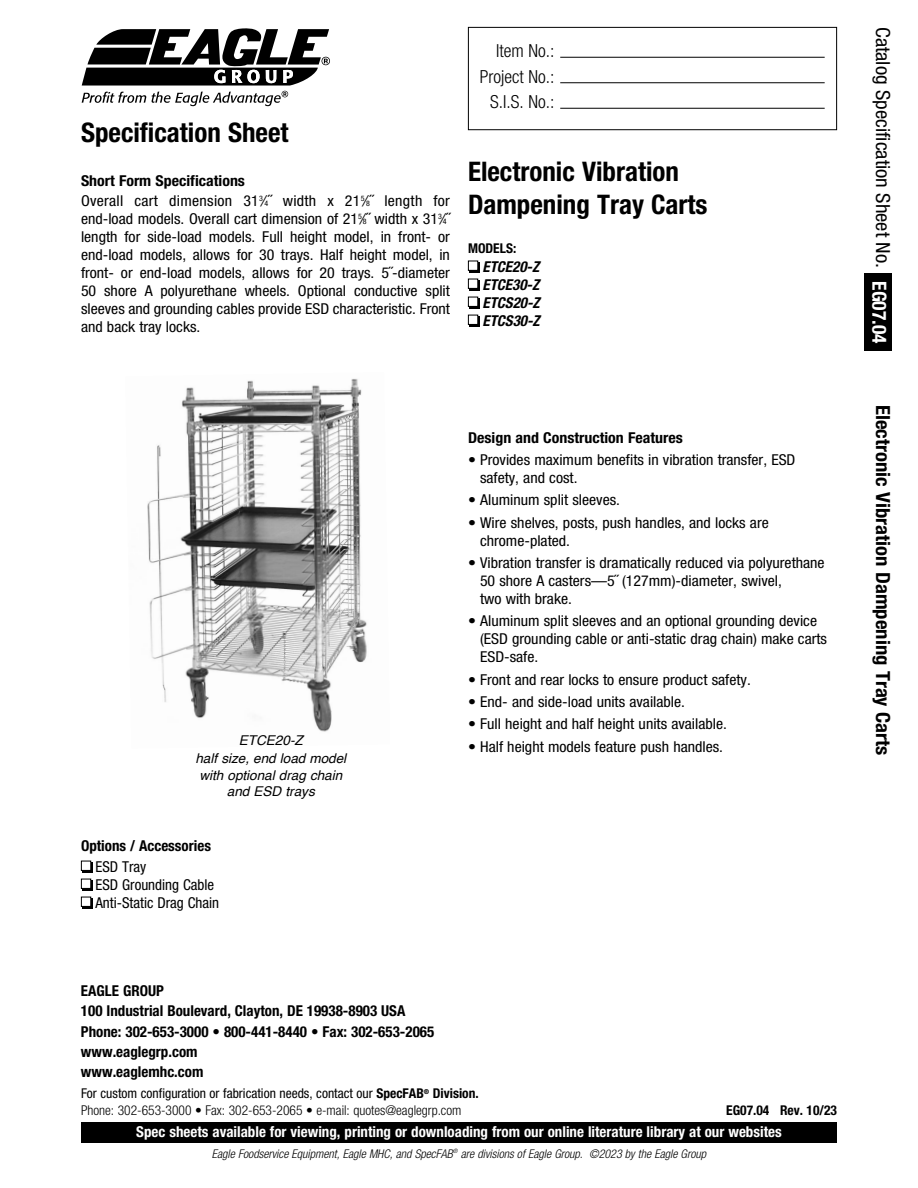
<style>
.page{position:relative;width:918px;height:1188px;background:#fff}
.page>*{position:absolute;margin:0;border:0;box-sizing:border-box;transform-origin:0 0}
.t1{font:700 condensed 27px/32.4px "Helvetica Neue LT Pro";color:#000}
.t2{font:700 condensed 19.5px "Helvetica Neue LT Pro";color:#000;scale:1.06 1}
.t3{font:condensed 19.5px "Helvetica Neue LT Pro";color:#000;scale:1.06 1}
.t4{font:300 condensed 18px/25.5px "Helvetica Neue LT Pro";color:#000;text-align:right}
.t5{font:condensed 15px/18px "Helvetica Neue LT Pro";color:#000;scale:1.06 1}
.t6{font:700 condensed 15px/20.1px "Helvetica Neue LT Pro";color:#000}
.t7{font:700 condensed 15px "Helvetica Neue LT Pro";color:#fff}
.t8{font:condensed 15px/20.1px "Helvetica Neue LT Pro";letter-spacing:.02em;color:#000;scale:1.06 1}
.t9{font:condensed 15px/18px "Helvetica Neue LT Pro";color:#000}
.t10{font:italic 700 condensed 15px/18px "Helvetica Neue LT Pro";color:#000;text-align:justify}
.t11{font:700 condensed 15px "Helvetica Neue LT Pro";color:#000;scale:1.06 1}
.t12{font:300 condensed 13.5px/16.2px "Helvetica Neue LT Pro";color:#000}
.t13{font:italic 13.5px/18.3px "Helvetica";color:#000;text-align:center}
.t14{font:700 condensed 13.5px "Helvetica Neue LT Pro";color:#000}
.t15{font:italic 300 condensed 12px "Helvetica Neue LT Pro";color:#000}
.s1{font-weight:700}
.s2{font-size:7.5px}
.s3{font-weight:400}
.s4{font-weight:700;color:#fff}
</style>
<div class="page">
<div style="left:864px;top:274px;width:28px;height:77px;background:#000"></div>
<div style="left:468px;top:27px;width:369px;height:103px;border:1px solid #000"></div>
<hr style="left:560px;top:82px;width:265px;height:1px;background:#000">
<hr style="left:560px;top:57px;width:265px;height:1px;background:#000">
<hr style="left:560px;top:108px;width:265px;height:1px;background:#000">
<div style="left:470px;top:262px;width:10px;height:10px;background:#000"></div>
<div style="left:469px;top:261px;width:8px;height:9px;background:#fff"></div>
<div style="left:468px;top:261px;width:10px;height:10px;border:1px solid #000"></div>
<div style="left:470px;top:280px;width:10px;height:10px;background:#000"></div>
<div style="left:469px;top:279px;width:8px;height:9px;background:#fff"></div>
<div style="left:468px;top:279px;width:10px;height:10px;border:1px solid #000"></div>
<div style="left:82px;top:862px;width:11px;height:10px;background:#000"></div>
<div style="left:82px;top:861px;width:8px;height:9px;background:#fff"></div>
<div style="left:81px;top:861px;width:10px;height:10px;border:1px solid #000"></div>
<div style="left:82px;top:880px;width:11px;height:10px;background:#000"></div>
<div style="left:82px;top:879px;width:8px;height:9px;background:#fff"></div>
<div style="left:81px;top:879px;width:10px;height:10px;border:1px solid #000"></div>
<div style="left:82px;top:898px;width:11px;height:10px;background:#000"></div>
<div style="left:82px;top:897px;width:8px;height:9px;background:#fff"></div>
<div style="left:81px;top:897px;width:10px;height:10px;border:1px solid #000"></div>
<div style="left:470px;top:298px;width:10px;height:10px;background:#000"></div>
<div style="left:469px;top:297px;width:8px;height:9px;background:#fff"></div>
<div style="left:468px;top:297px;width:10px;height:10px;border:1px solid #000"></div>
<div style="left:470px;top:316px;width:10px;height:10px;background:#000"></div>
<div style="left:469px;top:315px;width:8px;height:9px;background:#fff"></div>
<div style="left:468px;top:315px;width:10px;height:10px;border:1px solid #000"></div>
<img style="left:147px;top:378px;width:220px;height:354px">
<svg style="left:82px;top:28px;width:248px;height:78px"></svg>
<div style="left:81px;top:1122px;width:756px;height:21px;background:#000"></div>
<h1 class="t1" style="left:81px;top:119px;width:209px">Specification Sheet</h1>
<p class="t8" style="left:81px;top:172px;width:350px"><span class="s1">Short Form Specifications<br></span>Overall cart dimension 31<sup>3</sup>⁄<span class="s2">4</span>˝ width x 21<sup>5</sup>⁄<span class="s2">8</span>˝ length for</p>
<p class="t5" style="left:81px;top:211px;width:350px;text-align:justify">end-load models. Overall cart dimension of 21<sup>5</sup>⁄<span class="s2">8</span>˝ width x 31<sup>3</sup>⁄<span class="s2">4</span>˝ length for side-load models. Full height model, in front- or end-load models, allows for 30 trays. Half height model, in front- or end-load models, allows for 20 trays. 5˝-diameter 50 shore A polyurethane wheels. Optional conductive split sleeves and grounding cables provide ESD characteristic. Front and back tray locks.</p>
<p class="t4" style="left:480px;top:39px;width:76px">Item No.:<br>Project No.:<br>S.I.S. No.:</p>
<h1 class="t1" style="left:468px;top:158px;width:241px">Electronic Vibration<br>Dampening Tray Carts</h1>
<p class="t14" style="left:468px;top:243px;width:50px">MODELS:</p>
<p class="t10" style="left:482px;top:258px;width:59px">ETCE20-Z ETCE30-Z ETCS20-Z ETCS30-Z</p>
<p class="t13" style="left:195px;top:732px;width:152px">ETCE20-Z<br>half size, end load model</p>
<p class="t13" style="left:199px;top:768px;width:144px;line-height:16.2px">with optional drag chain and ESD trays</p>
<p class="t6" style="left:81px;top:837px;width:132px">Options / Accessories</p>
<p class="t9" style="left:95px;top:859px;width:125px">ESD Tray<br>ESD Grounding Cable<br>Anti-Static Drag Chain</p>
<p class="t6" style="left:81px;top:982px;width:355px">EAGLE GROUP<br>100 Industrial Boulevard, Clayton, DE 19938-8903 USA<br>Phone: 302-653-3000 • 800-441-8440 • Fax: 302-653-2065 www.eaglegrp.com<br>www.eaglemhc.com</p>
<p class="t11" style="left:468px;top:432px;width:204px">Design and Construction Features</p>
<p class="t5" style="left:480px;top:452px;width:299px;text-indent:-12px">• Provides maximum benefits in vibration transfer, ESD safety, and cost.</p>
<p class="t5" style="left:468px;top:492px;width:145px">• Aluminum split sleeves.</p>
<p class="t5" style="left:480px;top:515px;width:274px;text-indent:-12px">• Wire shelves, posts, push handles, and locks are chrome-plated.</p>
<p class="t5" style="left:480px;top:555px;width:327px;text-indent:-12px">• Vibration transfer is dramatically reduced via polyurethane<br>50 shore A casters—5˝ (127mm)-diameter, swivel,<br>two with brake.</p>
<p class="t5" style="left:480px;top:613px;width:329px;text-indent:-12px">• Aluminum split sleeves and an optional grounding device (ESD grounding cable or anti-static drag chain) make carts<br>ESD-safe.</p>
<p class="t5" style="left:468px;top:672px;width:268px">• Front and rear locks to ensure product safety.</p>
<p class="t5" style="left:468px;top:694px;width:206px">• End- and side-load units available.</p>
<p class="t5" style="left:468px;top:716px;width:246px">• Full height and half height units available.</p>
<p class="t5" style="left:468px;top:739px;width:242px">• Half height models feature push handles.</p>
<p class="t12" style="left:81px;top:1086px;width:399px"><span class="s3">For custom configuration or fabrication needs, contact our</span> <span class="s1">SpecFAB</span><sup>®</sup> <span class="s1">Division.<br></span>Phone: 302-653-3000 • Fax: 302-653-2065 • e-mail: quotes@eaglegrp.com</p>
<p class="t15" style="left:212px;top:1149px;width:496px">Eagle Foodservice Equipment, Eagle MHC, and SpecFAB<sup>®</sup> are divisions of Eagle Group. ©2023 by the Eagle Group</p>
<p class="t14" style="left:726px;top:1105px;width:112px">EG07.04 Rev. 10/23</p>
<p class="t7" style="left:136px;top:1126px;width:647px">Spec sheets available for viewing, printing or downloading from our online literature library at our websites</p>
<h2 class="t3" style="left:890px;top:27px;width:300px;rotate:90deg">Catalog Specification Sheet No. <span class="s4">EG07.04</span></h2>
<h2 class="t2" style="left:890px;top:405px;width:332px;rotate:90deg">Electronic Vibration Dampening Tray Carts</h2>
</div>
